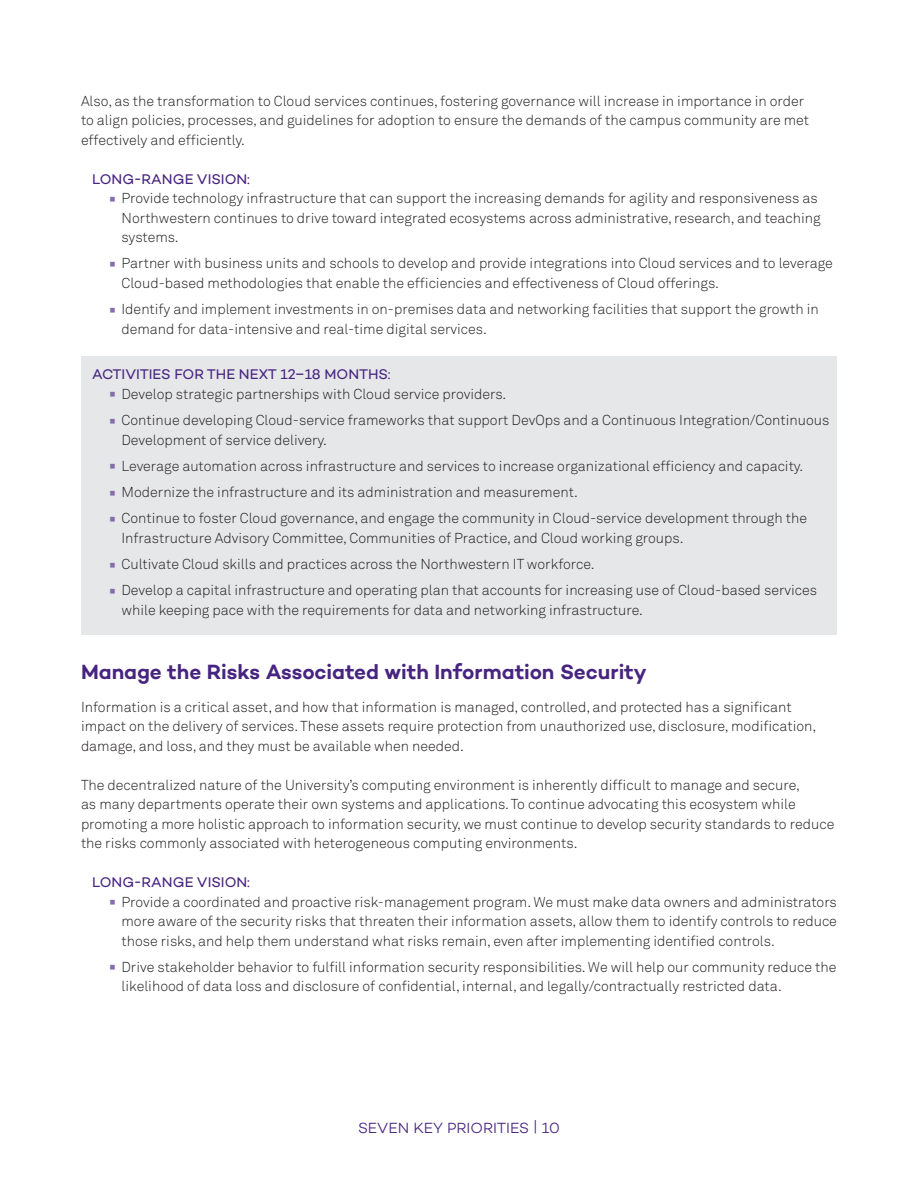
<style>
.page{position:relative;width:918px;height:1188px;background:#fff}
.page>*{position:absolute;margin:0;border:0;box-sizing:border-box;transform-origin:0 0}
.SOD_Subheaders{font:600 21px "Campton";letter-spacing:-.005em;color:#472480}
.t1{font:300 15px "Campton";letter-spacing:-.005em;color:#472480}
.SOD_Bullets{font:300 14.25px/19.5px "Akkurat Pro";color:#231f20}
.SOD_text{font:300 14.25px/19.5px "Akkurat Pro";color:#231f20}
.SOD_Long-Range{font:14.25px "Campton";color:#472480}
.s1{font-weight:700;font-size:30px;color:#836eaa}
</style>
<div class="page">
<div style="left:81px;top:356px;width:756px;height:278px;background:#e6e7e9"></div>
<p class="SOD_text" style="left:81px;top:91px;width:730px">Also, as the transformation to Cloud services continues, fostering governance will increase in importance in order to align policies, processes, and guidelines for adoption to ensure the demands of the campus community are met effectively and efficiently.</p>
<p class="SOD_Long-Range" style="left:92px;top:170px;width:159px">LONG-RANGE VISION:</p>
<p class="SOD_Bullets" style="left:122px;top:188px;width:701px;text-indent:-14px"><span class="s1">·</span> Provide technology infrastructure that can support the increasing demands for agility and responsiveness as<br>Northwestern continues to drive toward integrated ecosystems across administrative, research, and teaching systems.</p>
<p class="SOD_Bullets" style="left:122px;top:254px;width:713px;text-indent:-14px"><span class="s1">·</span> Partner with business units and schools to develop and provide integrations into Cloud services and to leverage<br>Cloud-based methodologies that enable the efficiencies and effectiveness of Cloud offerings.</p>
<p class="SOD_Bullets" style="left:122px;top:299px;width:699px;text-indent:-14px"><span class="s1">·</span> Identify and implement investments in on-premises data and networking facilities that support the growth in demand for data-intensive and real-time digital services.</p>
<p class="SOD_Long-Range" style="left:92px;top:366px;width:300px">ACTIVITIES FOR THE NEXT 12–18 MONTHS:</p>
<p class="SOD_Bullets" style="left:108px;top:384px;width:400px"><span class="s1">·</span> Develop strategic partnerships with Cloud service providers.</p>
<p class="SOD_Bullets" style="left:122px;top:410px;width:710px;text-indent:-14px"><span class="s1">·</span> Continue developing Cloud-service frameworks that support DevOps and a Continuous Integration/Continuous<br>Development of service delivery.</p>
<p class="SOD_Bullets" style="left:108px;top:456px;width:697px"><span class="s1">·</span> Leverage automation across infrastructure and services to increase organizational efficiency and capacity.</p>
<p class="SOD_Bullets" style="left:108px;top:482px;width:472px"><span class="s1">·</span> Modernize the infrastructure and its administration and measurement.</p>
<p class="SOD_Bullets" style="left:122px;top:509px;width:687px;text-indent:-14px"><span class="s1">·</span> Continue to foster Cloud governance, and engage the community in Cloud-service development through the<br>Infrastructure Advisory Committee, Communities of Practice, and Cloud working groups.</p>
<p class="SOD_Bullets" style="left:108px;top:554px;width:488px"><span class="s1">·</span> Cultivate Cloud skills and practices across the Northwestern IT workforce.</p>
<p class="SOD_Bullets" style="left:122px;top:581px;width:697px;text-indent:-14px"><span class="s1">·</span> Develop a capital infrastructure and operating plan that accounts for increasing use of Cloud-based services while keeping pace with the requirements for data and networking infrastructure.</p>
<p class="SOD_Subheaders" style="left:81px;top:658px;width:567px">Manage the Risks Associated with Information Security</p>
<p class="SOD_text" style="left:81px;top:697px;width:737px">Information is a critical asset, and how that information is managed, controlled, and protected has a significant impact on the delivery of services. These assets require protection from unauthorized use, disclosure, modification, damage, and loss, and they must be available when needed.</p>
<p class="SOD_text" style="left:81px;top:775px;width:755px">The decentralized nature of the University’s computing environment is inherently difficult to manage and secure,<br>as many departments operate their own systems and applications. To continue advocating this ecosystem while promoting a more holistic approach to information security, we must continue to develop security standards to reduce the risks commonly associated with heterogeneous computing environments.</p>
<p class="SOD_Long-Range" style="left:92px;top:873px;width:159px">LONG-RANGE VISION:</p>
<p class="SOD_Bullets" style="left:122px;top:892px;width:717px;text-align:justify;text-indent:-14px"><span class="s1">·</span> Provide a coordinated and proactive risk-management program. We must make data owners and administrators more aware of the security risks that threaten their information assets, allow them to identify controls to reduce those risks, and help them understand what risks remain, even after implementing identified controls.</p>
<p class="SOD_Bullets" style="left:122px;top:957px;width:716px;text-indent:-14px"><span class="s1">·</span> Drive stakeholder behavior to fulfill information security responsibilities. We will help our community reduce the likelihood of data loss and disclosure of confidential, internal, and legally/contractually restricted data.</p>
<p class="t1" style="left:358px;top:1119px;width:203px">SEVEN KEY PRIORITIES | 10</p>
</div>
